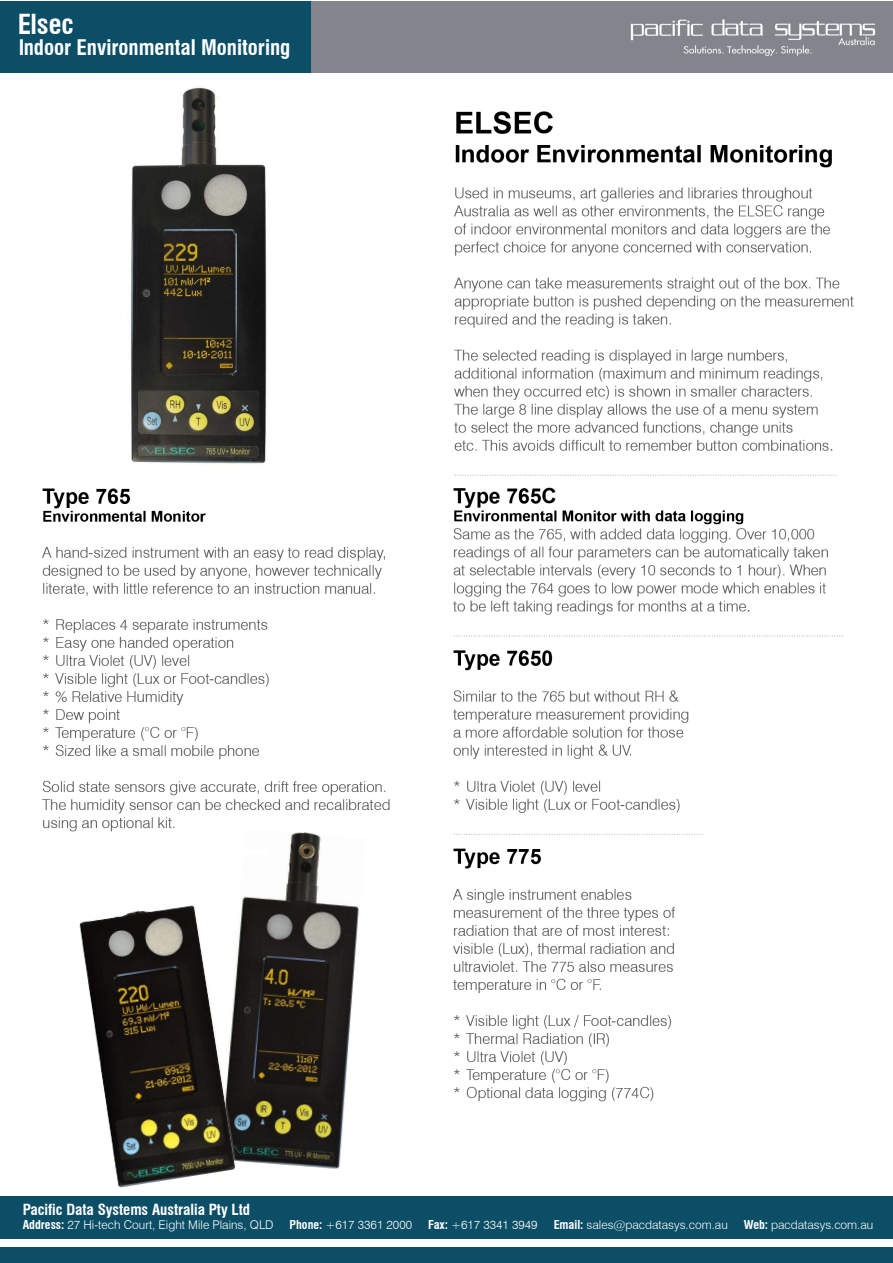
<style>
.page{position:relative;width:893px;height:1263px;background:#fff}
.page>*{position:absolute;margin:0;border:0;box-sizing:border-box;transform-origin:0 0}
.t1{font:700 condensed 27px "Swiss 721 BT";color:#fff}
.t2{font:700 condensed 21px "Swiss 721 BT";color:#fff}
.t3{font:700 condensed 15px "Swiss 721 BT";color:#fff}
.t4{font:300 12px "Swiss 721 BT";color:#fff}
.s1{font-weight:700;font-stretch:condensed}
</style>
<div class="page">
<div style="left:0;top:1196px;width:893px;height:43px;background:#0c4e66"></div>
<div style="left:0;top:1247px;width:893px;height:15px;background:#0c4e66"></div>
<div style="left:0;top:1px;width:312px;height:71px;background:#0c4e66"></div>
<div style="left:312px;top:1px;width:581px;height:71px;background:#82868c"></div>
<img style="left:630px;top:19px;width:246px;height:37px">
<img style="left:42px;top:111px;width:812px;height:991px">
<img style="left:128px;top:87px;width:143px;height:380px">
<img style="left:219px;top:828px;width:147px;height:341px">
<img style="left:68px;top:855px;width:169px;height:333px">
<div style="left:14px;top:849px;width:256px;height:6px;background:#fff"></div>
<h1 class="t1" style="left:17px;top:8px;width:58px">Elsec</h1>
<h2 class="t2" style="left:18px;top:34px;width:274px">Indoor Environmental Monitoring</h2>
<p class="t3" style="left:23px;top:1200px;width:229px">Pacific Data Systems Australia Pty Ltd</p>
<p class="t4" style="left:23px;top:1218px;width:252px"><span class="s1">Address:</span> 27 Hi-tech Court, Eight Mile Plains, QLD</p>
<p class="t4" style="left:290px;top:1218px;width:124px"><span class="s1">Phone:</span> +617 3361 2000</p>
<p class="t4" style="left:428px;top:1218px;width:111px"><span class="s1">Fax:</span> +617 3341 3949</p>
<p class="t4" style="left:554px;top:1218px;width:176px"><span class="s1">Email:</span> sales@pacdatasys.com.au</p>
<p class="t4" style="left:744px;top:1218px;width:131px"><span class="s1">Web:</span> pacdatasys.com.au</p>
</div>
